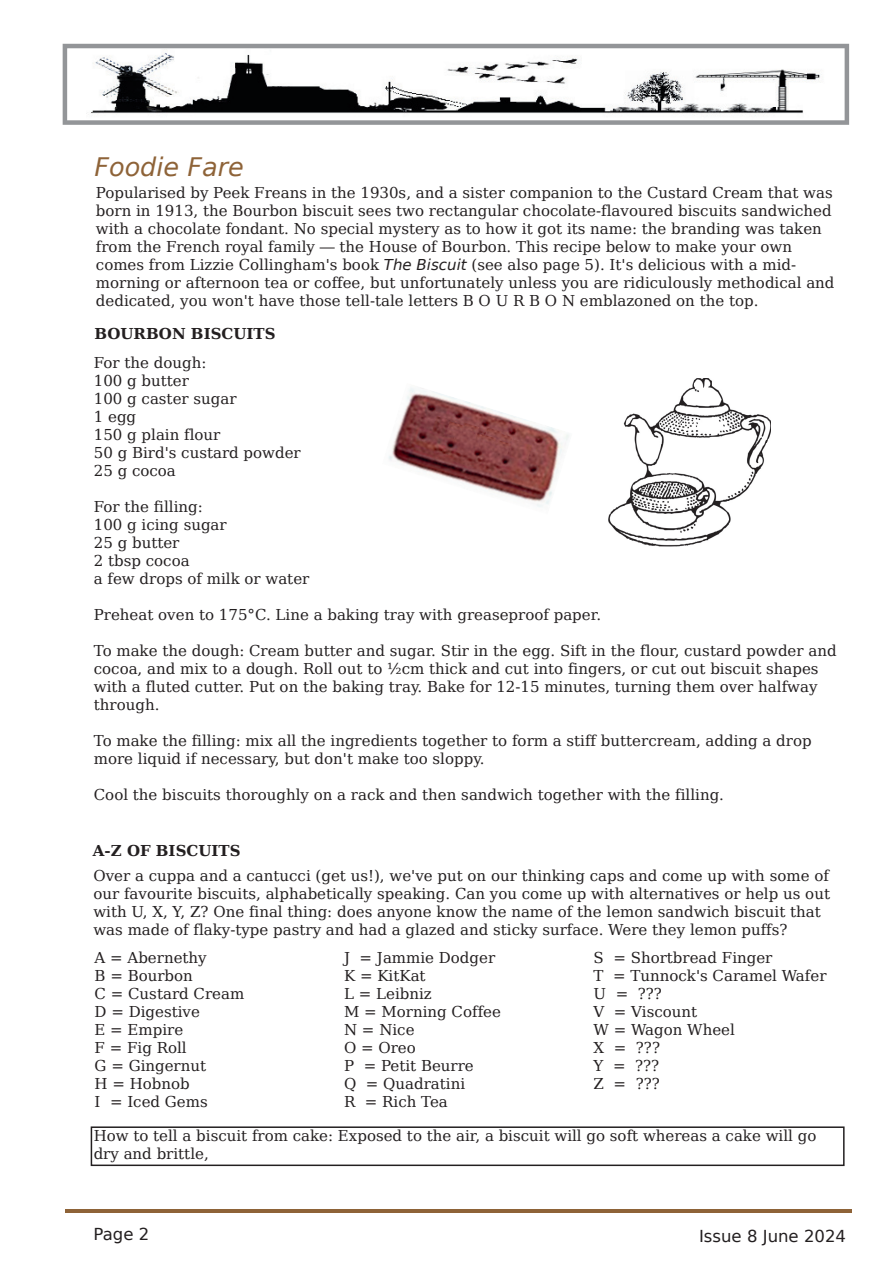
<style>
.page{position:relative;width:893px;height:1263px;background:#fff}
.page>*{position:absolute;margin:0;border:0;box-sizing:border-box;transform-origin:0 0}
.t1{font:italic 25.5px "Bitstream Vera Sans";color:#8e6338}
.t2{font:16.5px "Bitstream Vera Sans";color:#231f20}
.t3{font:15px/18px "Bitstream Vera Serif";color:#231f20}
.t4{font:700 15px "Bitstream Vera Serif";color:#231f20}
.s1{font-family:"Bitstream Vera Sans";font-style:italic}
</style>
<div class="page">
<svg style="left:63px;top:44px;width:786px;height:81px;fill:#939598"></svg>
<hr style="left:65px;top:1209px;width:786px;height:3px;background:#8e6338">
<img style="left:86px;top:49px;width:738px;height:70px">
<img style="left:388px;top:388px;width:181px;height:119px">
<div style="left:91px;top:1126px;width:753px;height:40px;border:2px solid #231f20"></div>
<img style="left:608px;top:378px;width:163px;height:169px">
<h1 class="t1" style="left:94px;top:152px;width:151px">Foodie Fare</h1>
<p class="t3" style="left:96px;top:184px;width:740px">Popularised by Peek Freans in the 1930s, and a sister companion to the Custard Cream that was born in 1913, the Bourbon biscuit sees two rectangular chocolate-flavoured biscuits sandwiched with a chocolate fondant. No special mystery as to how it got its name: the branding was taken from the French royal family — the House of Bourbon. This recipe below to make your own comes from Lizzie Collingham's book <span class="s1">The Biscuit</span> (see also page 5). It's delicious with a mid&shy;morning or afternoon tea or coffee, but unfortunately unless you are ridiculously methodical and dedicated, you won't have those tell-tale letters B O U R B O N emblazoned on the top.</p>
<p class="t4" style="left:94px;top:325px;width:183px">BOURBON BISCUITS</p>
<p class="t3" style="left:94px;top:354px;width:208px">For the dough:<br>100 g butter<br>100 g caster sugar<br>1 egg<br>150 g plain flour<br>50 g Bird's custard powder<br>25 g cocoa</p>
<p class="t3" style="left:94px;top:498px;width:217px">For the filling:<br>100 g icing sugar<br>25 g butter<br>2 tbsp cocoa<br>a few drops of milk or water</p>
<p class="t3" style="left:94px;top:606px;width:509px">Preheat oven to 175°C. Line a baking tray with greaseproof paper.</p>
<p class="t3" style="left:94px;top:642px;width:744px">To make the dough: Cream butter and sugar. Stir in the egg. Sift in the flour, custard powder and cocoa, and mix to a dough. Roll out to ½cm thick and cut into fingers, or cut out biscuit shapes with a fluted cutter. Put on the baking tray. Bake for 12-15 minutes, turning them over halfway through.</p>
<p class="t3" style="left:94px;top:732px;width:719px">To make the filling: mix all the ingredients together to form a stiff buttercream, adding a drop more liquid if necessary, but don't make too sloppy.</p>
<p class="t3" style="left:94px;top:786px;width:631px">Cool the biscuits thoroughly on a rack and then sandwich together with the filling.</p>
<p class="t4" style="left:93px;top:842px;width:149px">A-Z OF BISCUITS</p>
<p class="t3" style="left:93px;top:867px;width:738px">Over a cuppa and a cantucci (get us!), we've put on our thinking caps and come up with some of our favourite biscuits, alphabetically speaking. Can you come up with alternatives or help us out with U, X, Y, Z? One final thing: does anyone know the name of the lemon sandwich biscuit that was made of flaky-type pastry and had a glazed and sticky surface. Were they lemon puffs?</p>
<p class="t3" style="left:95px;top:949px;width:151px">A = Abernethy<br>B = Bourbon<br>C = Custard Cream<br>D = Digestive<br>E = Empire<br>F = Fig Roll<br>G = Gingernut<br>H = Hobnob<br>I = Iced Gems</p>
<p class="t3" style="left:344px;top:949px;width:158px">J = Jammie Dodger<br>K = KitKat<br>L = Leibniz<br>M = Morning Coffee<br>N = Nice<br>O = Oreo<br>P = Petit Beurre<br>Q = Quadratini<br>R = Rich Tea</p>
<p class="t3" style="left:593px;top:949px;width:234px">S = Shortbread Finger<br>T = Tunnock's Caramel Wafer<br>U = ???<br>V = Viscount<br>W = Wagon Wheel<br>X = ???<br>Y = ???<br>Z = ???</p>
<p class="t3" style="left:94px;top:1127px;width:724px">How to tell a biscuit from cake: Exposed to the air, a biscuit will go soft whereas a cake will go dry and brittle,</p>
<p class="t2" style="left:94px;top:1225px;width:57px">Page 2</p>
<p class="t2" style="left:699px;top:1227px;width:148px">Issue 8 June 2024</p>
</div>
